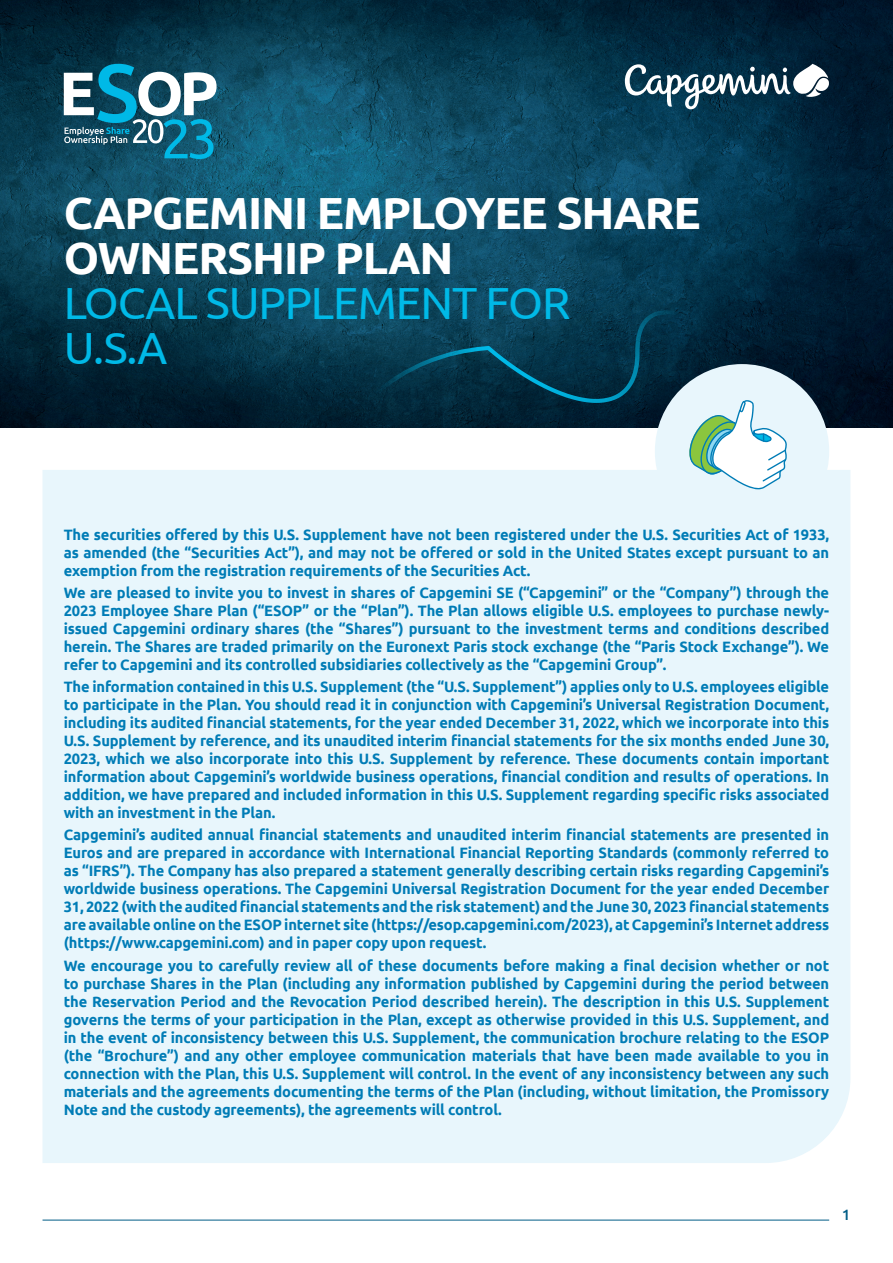
<style>
.page{position:relative;width:893px;height:1263px;background:#fff}
.page>*{position:absolute;margin:0;border:0;box-sizing:border-box;transform-origin:0 0}
.t1{font:700 45px/45px "Ubuntu";letter-spacing:-.025em;color:#fff}
.t2{font:45px/45px "Ubuntu";letter-spacing:-.025em;color:#00b9e7}
.t3{font:700 15px/18px "Ubuntu";letter-spacing:-.01em;color:#007cb6;text-align:justify}
.t4{font:500 15px "Ubuntu";color:#005d86}
</style>
<div class="page">
<img style="left:0;top:0;width:893px;height:427px">
<div style="left:43px;top:470px;width:807px;height:693px;background:#e8f6fc"></div>
<div style="left:655px;top:364px;width:174px;height:174px;background:#e8f6fc;border-radius:50%"></div>
<svg style="left:625px;top:64px;width:204px;height:45px"></svg>
<svg style="left:689px;top:400px;width:98px;height:90px"></svg>
<svg style="left:64px;top:64px;width:153px;height:95px"></svg>
<svg style="left:358px;top:311px;width:302px;height:101px"></svg>
<hr style="left:43px;top:1220px;width:786px;height:1px;background:#005d86">
<p class="t1" style="left:64px;top:189px;width:639px">CAPGEMINI EMPLOYEE SHARE<br>OWNERSHIP PLAN</p>
<p class="t2" style="left:64px;top:279px;width:508px">LOCAL SUPPLEMENT FOR<br>U.S.A</p>
<p class="t3" style="left:64px;top:525px;width:767px">The securities offered by this U.S. Supplement have not been registered under the U.S. Securities Act of 1933, as amended (the “Securities Act”), and may not be offered or sold in the United States except pursuant to an exemption from the registration requirements of the Securities Act.</p>
<p class="t3" style="left:64px;top:583px;width:767px">We are pleased to invite you to invest in shares of Capgemini SE (“Capgemini” or the “Company”) through the 2023 Employee Share Plan (“ESOP” or the “Plan”). The Plan allows eligible U.S. employees to purchase newly&shy;issued Capgemini ordinary shares (the “Shares”) pursuant to the investment terms and conditions described herein. The Shares are traded primarily on the Euronext Paris stock exchange (the “Paris Stock Exchange”). We refer to Capgemini and its controlled subsidiaries collectively as the “Capgemini Group”.</p>
<p class="t3" style="left:64px;top:677px;width:767px">The information contained in this U.S. Supplement (the “U.S. Supplement”) applies only to U.S. employees eligible to participate in the Plan. You should read it in conjunction with Capgemini’s Universal Registration Document, including its audited financial statements, for the year ended December 31, 2022, which we incorporate into this U.S. Supplement by reference, and its unaudited interim financial statements for the six months ended June 30, 2023, which we also incorporate into this U.S. Supplement by reference. These documents contain important information about Capgemini’s worldwide business operations, financial condition and results of operations. In addition, we have prepared and included information in this U.S. Supplement regarding specific risks associated with an investment in the Plan.</p>
<p class="t3" style="left:64px;top:826px;width:767px">Capgemini’s audited annual financial statements and unaudited interim financial statements are presented in Euros and are prepared in accordance with International Financial Reporting Standards (commonly referred to as “IFRS”). The Company has also prepared a statement generally describing certain risks regarding Capgemini’s worldwide business operations. The Capgemini Universal Registration Document for the year ended December 31, 2022 (with the audited financial statements and the risk statement) and the June 30, 2023 financial statements are available online on the ESOP internet site (https://esop.capgemini.com/2023), at Capgemini’s Internet address (https://www.capgemini.com) and in paper copy upon request.</p>
<p class="t3" style="left:64px;top:956px;width:767px">We encourage you to carefully review all of these documents before making a final decision whether or not to purchase Shares in the Plan (including any information published by Capgemini during the period between the Reservation Period and the Revocation Period described herein). The description in this U.S. Supplement governs the terms of your participation in the Plan, except as otherwise provided in this U.S. Supplement, and in the event of inconsistency between this U.S. Supplement, the communication brochure relating to the ESOP (the “Brochure”) and any other employee communication materials that have been made available to you in connection with the Plan, this U.S. Supplement will control. In the event of any inconsistency between any such materials and the agreements documenting the terms of the Plan (including, without limitation, the Promissory Note and the custody agreements), the agreements will control.</p>
<p class="t4" style="left:842px;top:1205px;width:10px">1</p>
</div>
